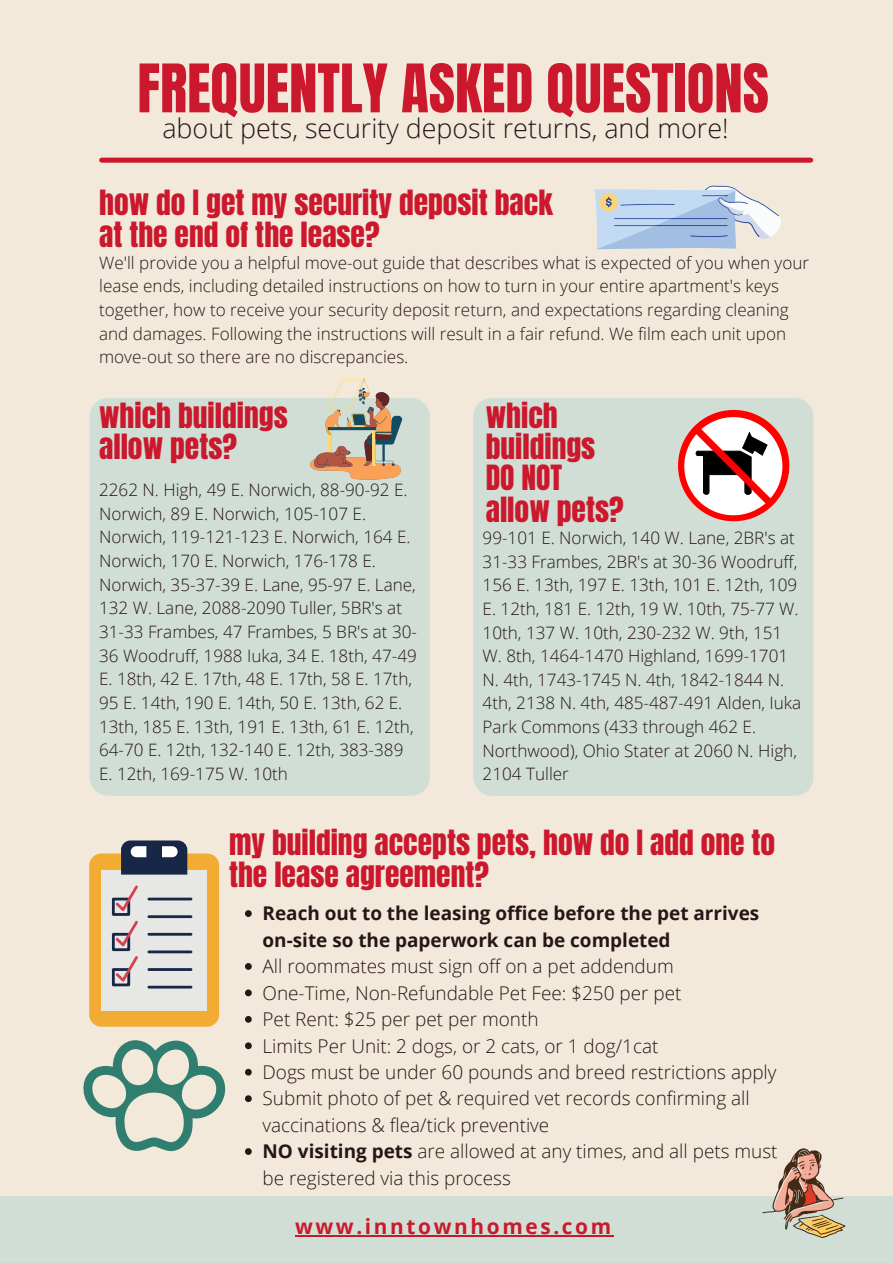
<style>
.page{position:relative;width:893px;height:1263px;background:#f2e9db}
.page>*{position:absolute;margin:0;border:0;box-sizing:border-box;transform-origin:0 0}
.t1{font:56.85px "Anton";color:#cb182d}
.t2{font:29.55px/31.4px "Anton";color:#cb182d}
.t3{font:300 26.92px "Open Sans";color:#281516}
.t4{font:700 20.85px "Open Sans";letter-spacing:.125em;color:#cb182d}
.t5{font:300 18.98px/26.4px "Open Sans";color:#281516}
.t6{font:700 18.98px/26.4px "Open Sans";color:#281516}
.t7{font:300 17.1px/23.6px "Open Sans";color:#281516}
.s1{font-weight:700}
</style>
<div class="page">
<div style="left:473px;top:398px;width:340px;height:398px;background:#d0ded5;border-radius:19px"></div>
<div style="left:102px;top:158px;width:708px;height:5px;background:#cb182d"></div>
<div style="left:90px;top:398px;width:340px;height:398px;background:#d0ded5;border-radius:19px"></div>
<div style="left:0;top:1196px;width:893px;height:67px;background:#d0ded5"></div>
<svg style="left:762px;top:1148px;width:83px;height:90px"></svg>
<svg style="left:594px;top:186px;width:187px;height:63px"></svg>
<svg style="left:678px;top:409px;width:112px;height:113px"></svg>
<svg style="left:310px;top:378px;width:92px;height:102px"></svg>
<div style="left:89px;top:853px;width:130px;height:174px;background:#f2ac34;border-radius:12px"></div>
<div style="left:101px;top:870px;width:106px;height:140px;background:#e7e8e6"></div>
<svg style="left:121px;top:840px;width:66px;height:34px;background:#404b64"></svg>
<hr style="left:149px;top:898px;width:42px;height:2px;background:#192746">
<hr style="left:149px;top:915px;width:42px;height:3px;background:#192746">
<hr style="left:149px;top:933px;width:42px;height:3px;background:#192746">
<hr style="left:149px;top:950px;width:42px;height:3px;background:#192746">
<hr style="left:149px;top:968px;width:42px;height:3px;background:#192746">
<hr style="left:149px;top:986px;width:42px;height:2px;background:#192746">
<div style="left:112px;top:898px;width:18px;height:18px;border:3px solid #192746"></div>
<div style="left:112px;top:933px;width:18px;height:18px;border:3px solid #192746"></div>
<div style="left:112px;top:968px;width:18px;height:18px;border:3px solid #192746"></div>
<svg style="left:113px;top:885px;width:25px;height:100px"></svg>
<svg style="left:83px;top:1040px;width:142px;height:111px"></svg>
<svg style="left:245px;top:910px;width:7px;height:7px"></svg>
<svg style="left:245px;top:963px;width:7px;height:7px"></svg>
<svg style="left:245px;top:989px;width:7px;height:7px"></svg>
<svg style="left:245px;top:1016px;width:7px;height:7px"></svg>
<svg style="left:245px;top:1042px;width:7px;height:7px"></svg>
<svg style="left:245px;top:1069px;width:7px;height:6px"></svg>
<svg style="left:245px;top:1095px;width:7px;height:7px"></svg>
<svg style="left:245px;top:1148px;width:7px;height:7px"></svg>
<hr style="left:295px;top:1235px;width:319px;height:1px;background:#cb182d">
<p class="t1" style="left:137px;top:48px;width:633px">FREQUENTLY ASKED QUESTIONS</p>
<p class="t3" style="left:162px;top:109px;width:568px">about pets, security deposit returns, and more!</p>
<p class="t2" style="left:99px;top:188px;width:455px">how do I get my security deposit back at the end of the lease?</p>
<p class="t7" style="left:99px;top:250px;width:711px">We'll provide you a helpful move-out guide that describes what is expected of you when your lease ends, including detailed instructions on how to turn in your entire apartment's keys together, how to receive your security deposit return, and expectations regarding cleaning and damages. Following the instructions will result in a fair refund. We film each unit upon move-out so there are no discrepancies.</p>
<p class="t2" style="left:99px;top:400px;width:190px">which buildings allow pets?</p>
<p class="t7" style="left:99px;top:478px;width:319px">2262 N. High, 49 E. Norwich, 88-90-92 E.<br>Norwich, 89 E. Norwich, 105-107 E.<br>Norwich, 119-121-123 E. Norwich, 164 E.<br>Norwich, 170 E. Norwich, 176-178 E.<br>Norwich, 35-37-39 E. Lane, 95-97 E. Lane, 132 W. Lane, 2088-2090 Tuller, 5BR's at 31-33 Frambes, 47 Frambes, 5 BR's at 30- 36 Woodruff, 1988 Iuka, 34 E. 18th, 47-49<br>E. 18th, 42 E. 17th, 48 E. 17th, 58 E. 17th, 95 E. 14th, 190 E. 14th, 50 E. 13th, 62 E.<br>13th, 185 E. 13th, 191 E. 13th, 61 E. 12th, 64-70 E. 12th, 132-140 E. 12th, 383-389<br>E. 12th, 169-175 W. 10th</p>
<p class="t2" style="left:486px;top:400px;width:111px">which buildings</p>
<p class="t2" style="left:486px;top:463px;width:78px">DO NOT</p>
<p class="t2" style="left:486px;top:494px;width:139px">allow pets?</p>
<p class="t7" style="left:482px;top:526px;width:320px">99-101 E. Norwich, 140 W. Lane, 2BR's at 31-33 Frambes, 2BR's at 30-36 Woodruff, 156 E. 13th, 197 E. 13th, 101 E. 12th, 109<br>E. 12th, 181 E. 12th, 19 W. 10th, 75-77 W.<br>10th, 137 W. 10th, 230-232 W. 9th, 151<br>W. 8th, 1464-1470 Highland, 1699-1701<br>N. 4th, 1743-1745 N. 4th, 1842-1844 N.<br>4th, 2138 N. 4th, 485-487-491 Alden, Iuka Park Commons (433 through 462 E.<br>Northwood), Ohio Stater at 2060 N. High, 2104 Tuller</p>
<p class="t2" style="left:229px;top:827px;width:548px">my building accepts pets, how do I add one to the lease agreement?</p>
<p class="t6" style="left:262px;top:900px;width:498px">Reach out to the leasing office before the pet arrives on-site so the paperwork can be completed</p>
<p class="t5" style="left:262px;top:953px;width:413px">All roommates must sign off on a pet addendum</p>
<p class="t5" style="left:262px;top:979px;width:420px">One-Time, Non-Refundable Pet Fee: $250 per pet</p>
<p class="t5" style="left:262px;top:1005px;width:277px">Pet Rent: $25 per pet per month</p>
<p class="t5" style="left:262px;top:1032px;width:397px">Limits Per Unit: 2 dogs, or 2 cats, or 1 dog/1cat</p>
<p class="t5" style="left:262px;top:1058px;width:515px">Dogs must be under 60 pounds and breed restrictions apply</p>
<p class="t5" style="left:262px;top:1085px;width:489px">Submit photo of pet &amp; required vet records confirming all vaccinations &amp; flea/tick preventive</p>
<p class="t5" style="left:262px;top:1138px;width:516px"><span class="s1">NO visiting pets</span> are allowed at any times, and all pets must be registered via this process</p>
<p class="t4" style="left:295px;top:1211px;width:318px">www.inntownhomes.com</p>
</div>
